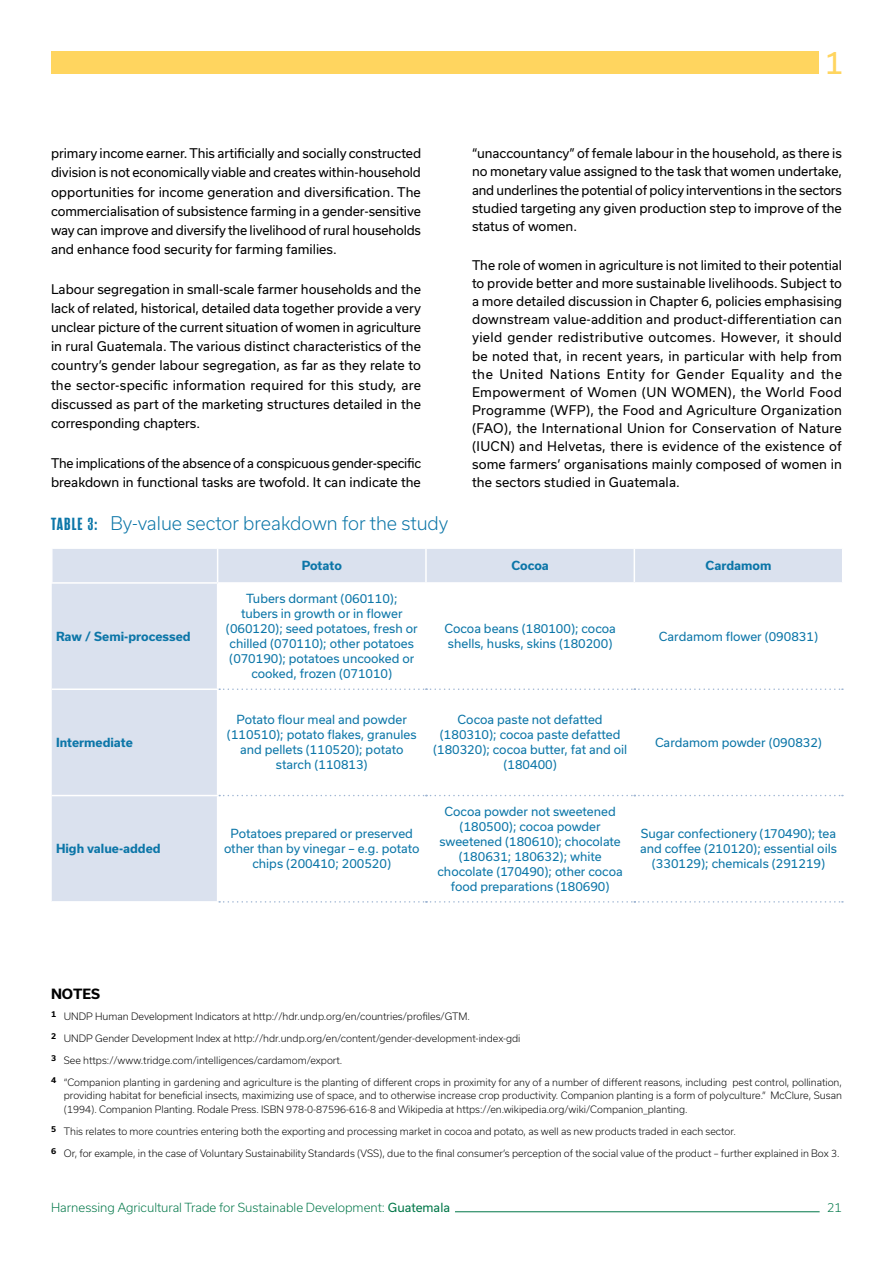
<style>
.page{position:relative;width:893px;height:1263px;background:#fff}
.page>*{position:absolute;margin:0;border:0;box-sizing:border-box;transform-origin:0 0}
.t1{font:30px "Usual";color:#ffd55f}
.t2{font:300 18px "Usual";color:#0c76a8}
.t3{font:700 13.5px "Usual";color:#000}
.t4{font:12.75px/18.1px "Usual";color:#000;text-align:justify}
.t5{font:12px/15px "Usual";color:#0c76a8;text-align:center}
.t6{font:300 12px "Usual";color:#007748}
.t7{font:700 12px "Usual";color:#0c76a8}
.t8{font:300 9.75px/13.5px "Usual";color:#000;text-align:justify}
.s1{font-family:"Rama Gothic M";font-weight:700;font-size:17.55px}
.s2{font-weight:400}
</style>
<div class="page">
<hr style="left:455px;top:1211px;width:365px;height:1px;background:#007748">
<div style="left:51px;top:51px;width:768px;height:23px;background:#ffd55f"></div>
<svg style="left:52px;top:549px;width:791px;height:353px"></svg>
<hr style="left:425px;top:549px;width:2px;height:33px;background:#fff">
<hr style="left:217px;top:549px;width:1px;height:33px;background:#fff">
<hr style="left:634px;top:549px;width:1px;height:33px;background:#fff">
<hr style="left:52px;top:901px;width:166px;height:2px;background:#fff">
<svg style="left:219px;top:688px;width:624px;height:2px"></svg>
<hr style="left:51px;top:549px;width:2px;height:33px;background:#fff">
<hr style="left:842px;top:549px;width:1px;height:33px;background:#fff">
<hr style="left:52px;top:688px;width:166px;height:2px;background:#fff">
<hr style="left:51px;top:582px;width:167px;height:2px;background:#fff">
<svg style="left:219px;top:795px;width:624px;height:1px"></svg>
<hr style="left:218px;top:582px;width:208px;height:2px;background:#fff">
<hr style="left:426px;top:582px;width:208px;height:2px;background:#fff">
<hr style="left:634px;top:582px;width:209px;height:2px;background:#fff">
<hr style="left:217px;top:584px;width:1px;height:104px;background:#fff">
<hr style="left:217px;top:690px;width:1px;height:105px;background:#fff">
<hr style="left:52px;top:795px;width:166px;height:1px;background:#fff">
<hr style="left:217px;top:796px;width:1px;height:105px;background:#fff">
<svg style="left:219px;top:901px;width:624px;height:2px"></svg>
<p class="t4" style="left:51px;top:144px;width:372px;line-height:19px">primary income earner. This artificially and socially constructed division is not economically viable and creates within-household opportunities for income generation and diversification. The commercialisation of subsistence farming in a gender-sensitive way can improve and diversify the livelihood of rural households and enhance food security for farming families.</p>
<p class="t4" style="left:51px;top:280px;width:372px;line-height:19px">Labour segregation in small-scale farmer households and the lack of related, historical, detailed data together provide a very unclear picture of the current situation of women in agriculture in rural Guatemala. The various distinct characteristics of the country’s gender labour segregation, as far as they relate to the sector-specific information required for this study, are discussed as part of the marketing structures detailed in the corresponding chapters.</p>
<p class="t4" style="left:51px;top:454px;width:372px;line-height:19px">The implications of the absence of a conspicuous gender-specific breakdown in functional tasks are twofold. It can indicate the</p>
<h1 class="t1" style="left:825px;top:45px;width:20px">1</h1>
<p class="t4" style="left:472px;top:145px;width:372px">“unaccountancy” of female labour in the household, as there is no monetary value assigned to the task that women undertake, and underlines the potential of policy interventions in the sectors studied targeting any given production step to improve of the status of women.</p>
<p class="t4" style="left:472px;top:256px;width:372px">The role of women in agriculture is not limited to their potential to provide better and more sustainable livelihoods. Subject to a more detailed discussion in Chapter 6, policies emphasising downstream value-addition and product-differentiation can yield gender redistributive outcomes. However, it should be noted that, in recent years, in particular with help from the United Nations Entity for Gender Equality and the Empowerment of Women (UN WOMEN), the World Food Programme (WFP), the Food and Agriculture Organization (FAO), the International Union for Conservation of Nature (IUCN) and Helvetas, there is evidence of the existence of some farmers’ organisations mainly composed of women in the sectors studied in Guatemala.</p>
<h2 class="t2" style="left:51px;top:513px;width:399px"><span class="s1">TABLE 3:</span> By-value sector breakdown for the study</h2>
<p class="t7" style="left:302px;top:559px;width:42px">Potato</p>
<p class="t7" style="left:511px;top:559px;width:39px">Cocoa</p>
<p class="t7" style="left:706px;top:559px;width:67px">Cardamom</p>
<p class="t7" style="left:56px;top:629px;width:136px">Raw / Semi-processed</p>
<p class="t7" style="left:56px;top:735px;width:78px">Intermediate</p>
<p class="t7" style="left:56px;top:842px;width:106px">High value-added</p>
<p class="t5" style="left:226px;top:591px;width:193px">Tubers dormant (060110);<br>tubers in growth or in flower (060120); seed potatoes, fresh or chilled (070110); other potatoes (070190); potatoes uncooked or cooked, frozen (071010)</p>
<p class="t5" style="left:444px;top:621px;width:173px;text-align:left">Cocoa beans (180100); cocoa shells, husks, skins (180200)</p>
<p class="t5" style="left:659px;top:628px;width:161px">Cardamom flower (090831)</p>
<p class="t5" style="left:227px;top:712px;width:191px">Potato flour meal and powder (110510); potato flakes, granules and pellets (110520); potato starch (110813)</p>
<p class="t5" style="left:433px;top:712px;width:196px">Cocoa paste not defatted (180310); cocoa paste defatted (180320); cocoa butter, fat and oil (180400)</p>
<p class="t5" style="left:224px;top:826px;width:197px">Potatoes prepared or preserved other than by vinegar – e.g. potato chips (200410; 200520)</p>
<p class="t5" style="left:437px;top:804px;width:187px">Cocoa powder not sweetened (180500); cocoa powder sweetened (180610); chocolate (180631; 180632); white chocolate (170490); other cocoa food preparations (180690)</p>
<p class="t5" style="left:655px;top:735px;width:169px">Cardamom powder (090832)</p>
<p class="t5" style="left:640px;top:826px;width:198px">Sugar confectionery (170490); tea and coffee (210120); essential oils (330129); chemicals (291219)</p>
<p class="t3" style="left:51px;top:986px;width:51px">NOTES</p>
<p class="t8" style="left:51px;top:1009px;width:421px"><sup>1</sup> UNDP Human Development Indicators at http://hdr.undp.org/en/countries/profiles/GTM.</p>
<p class="t8" style="left:51px;top:1031px;width:471px"><sup>2</sup> UNDP Gender Development Index at http://hdr.undp.org/en/content/gender-development-index-gdi</p>
<p class="t8" style="left:51px;top:1053px;width:293px"><sup>3</sup> See https://www.tridge.com/intelligences/cardamom/export.</p>
<p class="t8" style="left:64px;top:1075px;width:780px;text-indent:-13px"><sup>4</sup> “Companion planting in gardening and agriculture is the planting of different crops in proximity for any of a number of different reasons, including pest control, pollination, providing habitat for beneficial insects, maximizing use of space, and to otherwise increase crop productivity. Companion planting is a form of polyculture.” McClure, Susan (1994). Companion Planting. Rodale Press. ISBN 978-0-87596-616-8 and Wikipedia at https://en.wikipedia.org/wiki/Companion_planting.</p>
<p class="t8" style="left:51px;top:1124px;width:686px"><sup>5</sup> This relates to more countries entering both the exporting and processing market in cocoa and potato, as well as new products traded in each sector.</p>
<p class="t8" style="left:51px;top:1146px;width:790px"><sup>6</sup> Or, for example, in the case of Voluntary Sustainability Standards (VSS), due to the final consumer’s perception of the social value of the product – further explained in Box 3.</p>
<p class="t6" style="left:51px;top:1200px;width:401px">Harnessing Agricultural Trade for Sustainable Development: <span class="s2">Guatemala</span></p>
<p class="t6" style="left:827px;top:1200px;width:16px">21</p>
</div>
